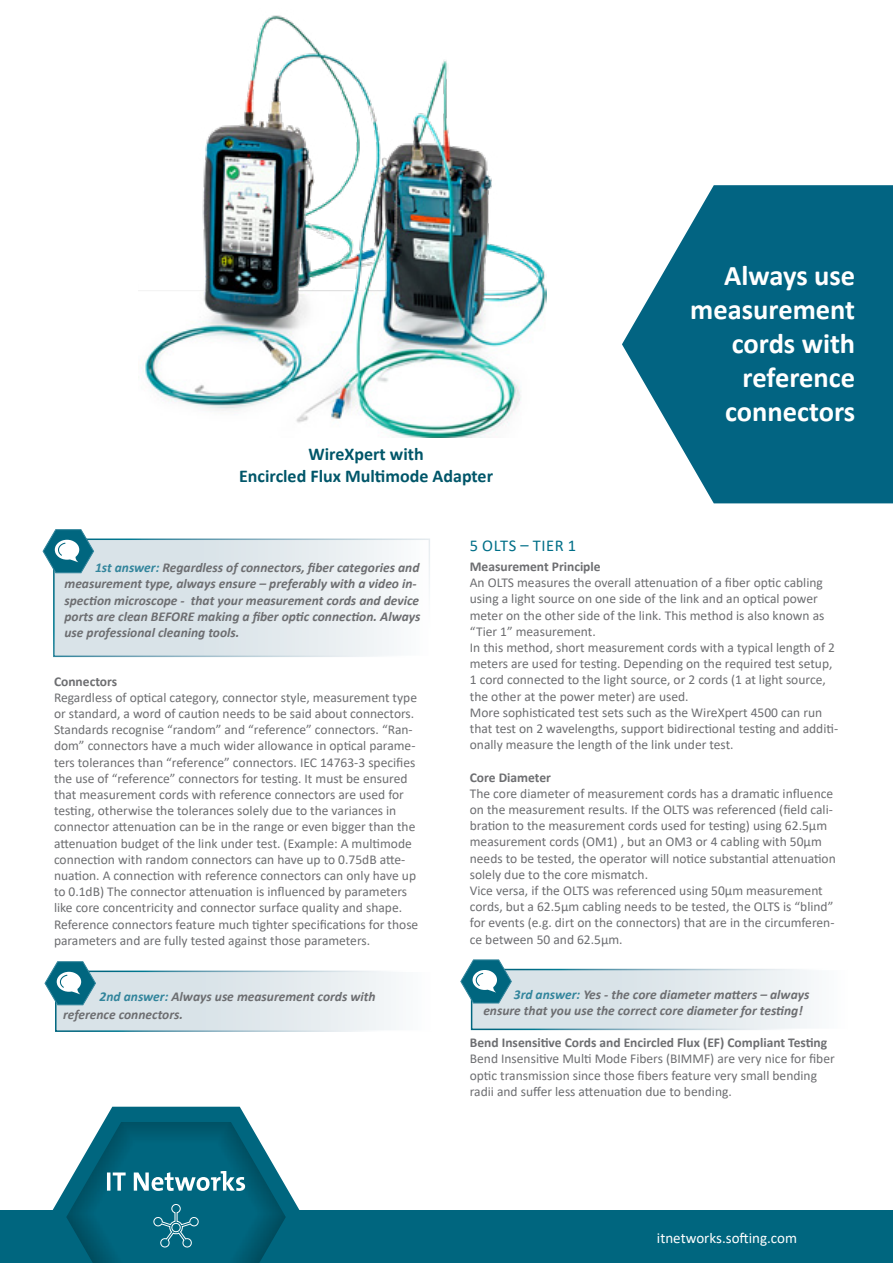
<style>
.page{position:relative;width:893px;height:1263px;background:#fff}
.page>*{position:absolute;margin:0;border:0;box-sizing:border-box;transform-origin:0 0}
.t1{font:700 28.5px/34.2px "Calibri";color:#fff;text-align:right}
.t2{font:700 18px/21.6px "Calibri";color:#005669;text-align:center}
.t3{font:16.5px "Calibri";letter-spacing:.04em;color:#006f88}
.t4{font:15px "Calibri";color:#fff}
.t5{font:13.5px/16.2px "Calibri";color:#6d6e71}
.t6{font:italic 700 13.5px/16.2px "Calibri";color:#6d6e71}
.t7{font:700 13.5px "Calibri";color:#6d6e71}
.s1{color:#32859c}
</style>
<div class="page">
<div style="left:472px;top:969px;width:375px;height:60px;background:linear-gradient(to right,#cfdce2,#f5f7f9)"></div>
<div style="left:471px;top:969px;width:377px;height:61px;border:2px solid #fff"></div>
<svg style="left:461px;top:960px;width:50px;height:43px"></svg>
<div style="left:56px;top:971px;width:375px;height:60px;background:linear-gradient(to right,#d0dce3,#f4f7f8)"></div>
<div style="left:55px;top:970px;width:377px;height:62px;border:2px solid #fff"></div>
<svg style="left:45px;top:962px;width:51px;height:43px"></svg>
<div style="left:54px;top:539px;width:375px;height:117px;background:linear-gradient(to right,#d1dde3,#f4f7f8)"></div>
<div style="left:53px;top:538px;width:377px;height:119px;border:2px solid #fff"></div>
<svg style="left:43px;top:530px;width:51px;height:43px"></svg>
<svg style="left:622px;top:185px;width:271px;height:318px;fill:#026482"></svg>
<div style="left:0;top:1210px;width:893px;height:53px;background:#00667f"></div>
<svg style="left:52px;top:1107px;width:248px;height:156px"></svg>
<img style="left:139px;top:15px;width:408px;height:423px">
<h2 class="t2" style="left:239px;top:443px;width:255px">WireXpert with<br>Encircled Flux Multimode Adapter</h2>
<h1 class="t1" style="left:690px;top:258px;width:166px">Always use measurement cords with reference connectors</h1>
<p class="t6" style="left:64px;top:559px;width:358px;text-indent:31px"><span class="s1">1st answer:</span> Regardless of connectors, fiber categories and measurement type, always ensure – preferably with a video in&shy;spection microscope - that your measurement cords and device ports are clean BEFORE making a fiber optic connection. Always use professional cleaning tools.</p>
<p class="t7" style="left:54px;top:671px;width:65px">Connectors</p>
<p class="t5" style="left:54px;top:689px;width:366px">Regardless of optical category, connector style, measurement type or standard, a word of caution needs to be said about connectors.<br>Standards recognise “random” and “reference” connectors. “Ran&shy;dom” connectors have a much wider allowance in optical parame&shy;ters tolerances than “reference” connectors. IEC 14763-3 specifies the use of “reference” connectors for testing. It must be ensured that measurement cords with reference connectors are used for testing, otherwise the tolerances solely due to the variances in connector attenuation can be in the range or even bigger than the attenuation budget of the link under test. (Example: A multimode connection with random connectors can have up to 0.75dB atte&shy;nuation. A connection with reference connectors can only have up to 0.1dB) The connector attenuation is influenced by parameters like core concentricity and connector surface quality and shape.<br>Reference connectors feature much tighter specifications for those parameters and are fully tested against those parameters.</p>
<p class="t6" style="left:63px;top:987px;width:314px;line-height:18px;text-indent:37px"><span class="s1">2nd answer:</span> Always use measurement cords with reference connectors.</p>
<p class="t3" style="left:470px;top:534px;width:108px">5 OLTS – TIER 1</p>
<p class="t7" style="left:470px;top:557px;width:132px">Measurement Principle</p>
<p class="t5" style="left:470px;top:574px;width:370px">An OLTS measures the overall attenuation of a fiber optic cabling using a light source on one side of the link and an optical power meter on the other side of the link. This method is also known as “Tier 1” measurement.<br>In this method, short measurement cords with a typical length of 2 meters are used for testing. Depending on the required test setup, 1 cord connected to the light source, or 2 cords (1 at light source, the other at the power meter) are used.<br>More sophisticated test sets such as the WireXpert 4500 can run that test on 2 wavelengths, support bidirectional testing and additi&shy;onally measure the length of the link under test.</p>
<p class="t7" style="left:470px;top:767px;width:83px">Core Diameter</p>
<p class="t5" style="left:470px;top:785px;width:367px">The core diameter of measurement cords has a dramatic influence on the measurement results. If the OLTS was referenced (field cali&shy;bration to the measurement cords used for testing) using 62.5µm measurement cords (OM1) , but an OM3 or 4 cabling with 50µm needs to be tested, the operator will notice substantial attenuation solely due to the core mismatch.<br>Vice versa, if the OLTS was referenced using 50µm measurement cords, but a 62.5µm cabling needs to be tested, the OLTS is “blind” for events (e.g. dirt on the connectors) that are in the circumferen&shy;ce between 50 and 62.5µm.</p>
<p class="t6" style="left:483px;top:985px;width:328px;text-indent:31px"><span class="s1">3rd answer:</span> Yes - the core diameter matters – always ensure that you use the correct core diameter for testing!</p>
<p class="t7" style="left:470px;top:1033px;width:359px">Bend Insensitive Cords and Encircled Flux (EF) Compliant Testing</p>
<p class="t5" style="left:470px;top:1050px;width:366px">Bend Insensitive Multi Mode Fibers (BIMMF) are very nice for fiber optic transmission since those fibers feature very small bending radii and suffer less attenuation due to bending.</p>
<p class="t4" style="left:657px;top:1227px;width:142px">itnetworks.softing.com</p>
</div>
